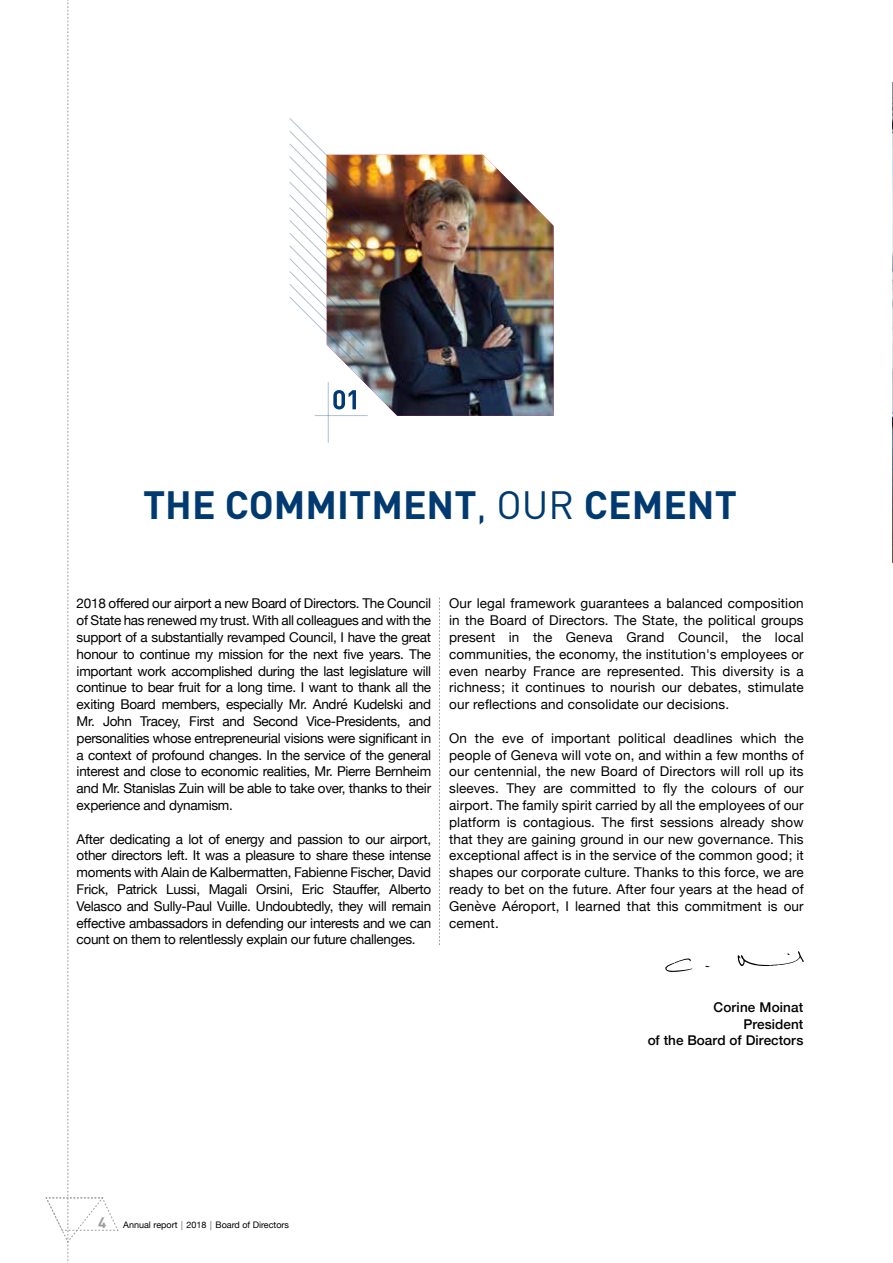
<style>
.page{position:relative;width:893px;height:1263px;background:#fff}
.page>*{position:absolute;margin:0;border:0;box-sizing:border-box;transform-origin:0 0}
.t1{font:700 39px "DIN";color:#003a70}
.t2{font:13.5px/16.8px "Helvetica Neue";letter-spacing:-.015em;color:#000;text-align:justify}
.t3{font:500 13.5px/16.8px "Helvetica Neue";letter-spacing:.005em;color:#000;text-align:right}
.t4{font:9px "Helvetica Neue";color:#000}
.s1{font-weight:400}
.s2{font-family:"DIN";font-weight:700;font-size:15px;color:#9d9d9c}
.s3{color:#706f6f}
</style>
<div class="page">
<svg style="left:46px;top:0;width:73px;height:1263px"></svg>
<img style="left:327px;top:155px;width:227px;height:261px">
<hr style="left:315px;top:415px;width:53px;height:1px;background:#003a70">
<hr style="left:328px;top:382px;width:1px;height:61px;background:#003a70">
<img style="left:289px;top:118px;width:76px;height:254px">
<svg style="left:333px;top:390px;width:23px;height:19px"></svg>
<img style="left:892px;top:83px;width:1px;height:479px">
<svg style="left:665px;top:958px;width:27px;height:14px"></svg>
<svg style="left:738px;top:951px;width:66px;height:15px"></svg>
<svg style="left:439px;top:598px;width:1px;height:347px"></svg>
<h1 class="t1" style="left:143px;top:479px;width:595px">THE COMMITMENT<span class="s1">, OUR</span> CEMENT</h1>
<p class="t2" style="left:77px;top:596px;width:356px">2018 offered our airport a new Board of Directors. The Council of State has renewed my trust. With all colleagues and with the support of a substantially revamped Council, I have the great honour to continue my mission for the next five years. The important work accomplished during the last legislature will continue to bear fruit for a long time. I want to thank all the exiting Board members, especially Mr. André Kudelski and Mr. John Tracey, First and Second Vice-Presidents, and personalities whose entrepreneurial visions were significant in a context of profound changes. In the service of the general interest and close to economic realities, Mr. Pierre Bernheim and Mr. Stanislas Zuin will be able to take over, thanks to their experience and dynamism.</p>
<p class="t2" style="left:77px;top:831px;width:356px">After dedicating a lot of energy and passion to our airport, other directors left. It was a pleasure to share these intense moments with Alain de Kalbermatten, Fabienne Fischer, David Frick, Patrick Lussi, Magali Orsini, Eric Stauffer, Alberto Velasco and Sully-Paul Vuille. Undoubtedly, they will remain effective ambassadors in defending our interests and we can count on them to relentlessly explain our future challenges.</p>
<p class="t2" style="left:449px;top:596px;width:356px">Our legal framework guarantees a balanced composition in the Board of Directors. The State, the political groups present in the Geneva Grand Council, the local communities, the economy, the institution's employees or even nearby France are represented. This diversity is a richness ; it continues to nourish our debates, stimulate our reflections and consolidate our decisions.</p>
<p class="t2" style="left:449px;top:730px;width:356px">On the eve of important political deadlines which the people of Geneva will vote on, and within a few months of our centennial, the new Board of Directors will roll up its sleeves. They are committed to fly the colours of our airport. The family spirit carried by all the employees of our platform is contagious. The first sessions already show that they are gaining ground in our new governance. This exceptional affect is in the service of the common good ; it shapes our corporate culture. Thanks to this force, we are ready to bet on the future. After four years at the head of Genève Aéroport, I learned that this commitment is our cement.</p>
<p class="t3" style="left:648px;top:997px;width:157px">Corine Moinat<br>President<br>of the Board of Directors</p>
<p class="t4" style="left:98px;top:1218px;width:192px"><span class="s2">4</span> Annual report<span class="s3">│</span>2018<span class="s3">│</span>Board of Directors</p>
</div>
